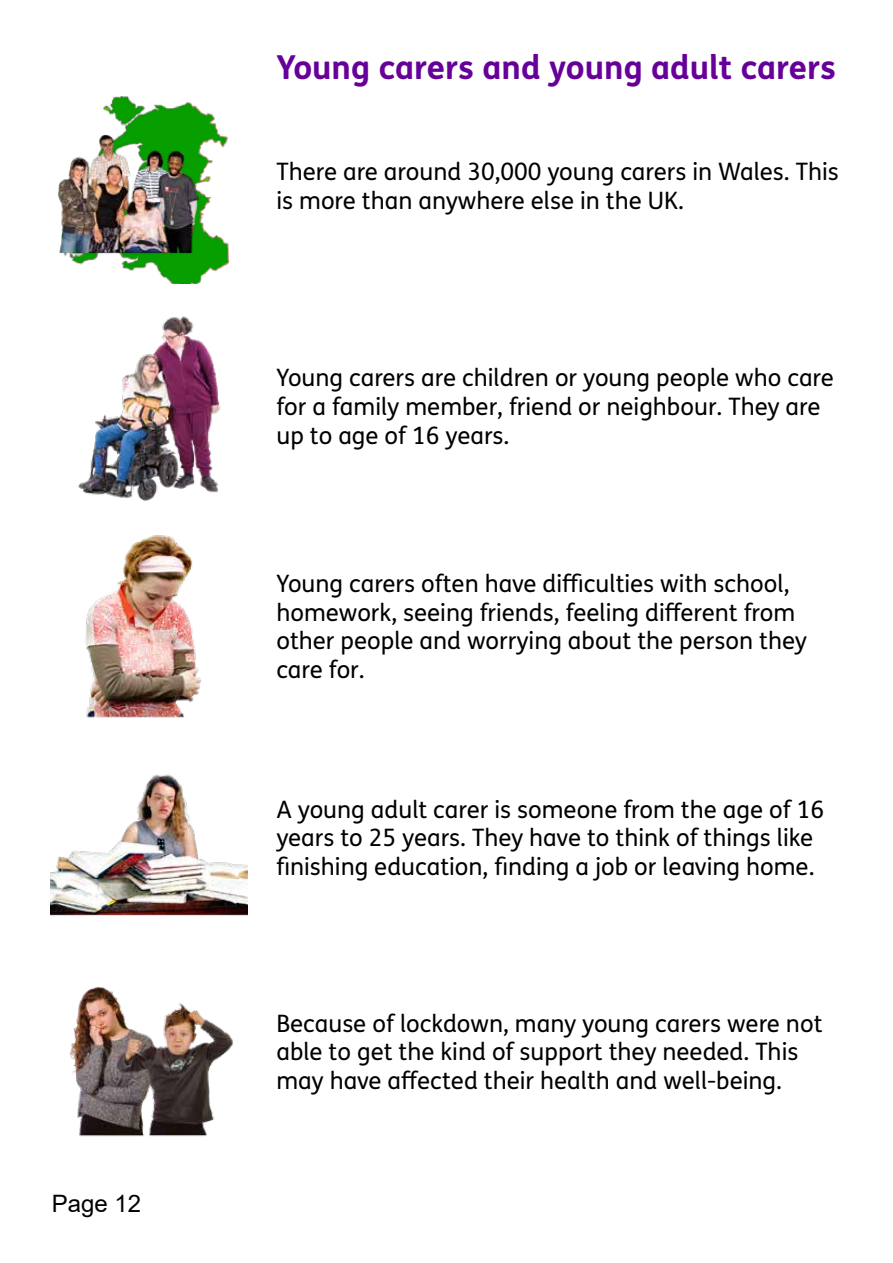
<style>
.page{position:relative;width:893px;height:1263px;background:#fff}
.page>*{position:absolute;margin:0;border:0;box-sizing:border-box;transform-origin:0 0}
.t1{font:700 33px "FS Me Pro";color:#609}
.t2{font:24px/28.8px "FS Me Pro";color:#000}
.t3{font:24px "Arial";color:#000}
</style>
<div class="page">
<img style="left:51px;top:774px;width:197px;height:142px">
<img style="left:69px;top:987px;width:164px;height:150px">
<img style="left:85px;top:535px;width:116px;height:183px">
<img style="left:103px;top:96px;width:127px;height:188px">
<img style="left:58px;top:122px;width:143px;height:144px">
<img style="left:78px;top:316px;width:143px;height:185px">
<p class="t3" style="left:52px;top:1187px;width:91px">Page 12</p>
<h1 class="t1" style="left:276px;top:42px;width:561px">Young carers and young adult carers</h1>
<p class="t2" style="left:276px;top:157px;width:564px">There are around 30,000 young carers in Wales. This is more than anywhere else in the UK.</p>
<p class="t2" style="left:276px;top:363px;width:559px">Young carers are children or young people who care for a family member, friend or neighbour. They are up to age of 16 years.</p>
<p class="t2" style="left:276px;top:568px;width:532px">Young carers often have difculties with school, homework, seeing friends, feeling diferent from other people and worrying about the person they care for.</p>
<p class="t2" style="left:276px;top:794px;width:549px">A young adult carer is someone from the age of 16 years to 25 years. They have to think of things like fnishing education, fnding a job or leaving home.</p>
<p class="t2" style="left:276px;top:1008px;width:548px">Because of lockdown, many young carers were not able to get the kind of support they needed. This may have afected their health and well-being.</p>
</div>
